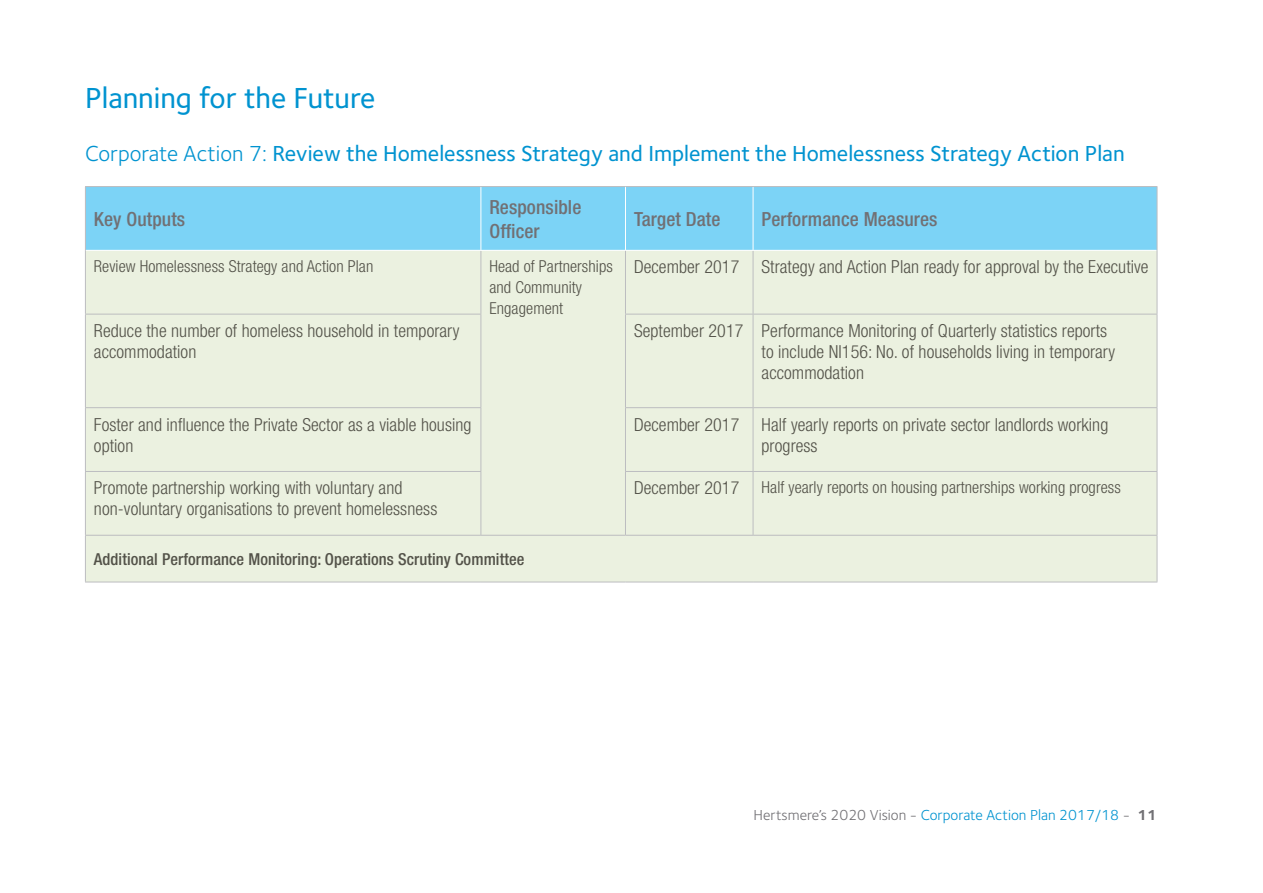
<style>
.page{position:relative;width:1263px;height:893px;background:#fff}
.page>*{position:absolute;margin:0;border:0;box-sizing:border-box;transform-origin:0 0}
.heading{font:500 30px "Foundry Sterling";color:#0093d0}
.corporate_action{font:500 22.5px "Foundry Sterling";color:#0093d0}
.table_txt_top{font:500 condensed 19.5px/24px "Helvetica Neue";letter-spacing:.005em;color:#717074}
.table_txt{font:300 condensed 18px/21px "Helvetica Neue";letter-spacing:.005em;color:#535249}
.table_txt-2{font:300 condensed 16.5px/21px "Helvetica Neue";letter-spacing:.005em;color:#535249}
.table_txt_2{font:500 condensed 16.5px "Helvetica Neue";letter-spacing:.005em;color:#535249}
.t1{font:15px "Foundry Sterling";color:#0093d0}
.s1{font-weight:400}
.s2{color:#717074}
.s3{font-weight:700;color:#717074}
</style>
<div class="page">
<div style="left:86px;top:187px;width:1071px;height:63px;background:#7cd3f6"></div>
<div style="left:86px;top:251px;width:1071px;height:331px;background:#ebf1e0"></div>
<hr style="left:480px;top:251px;width:1px;height:63px;background:#bcbdc0">
<hr style="left:625px;top:251px;width:1px;height:63px;background:#bcbdc0">
<hr style="left:753px;top:251px;width:1px;height:63px;background:#bcbdc0">
<hr style="left:85px;top:314px;width:396px;height:1px;background:#bcbdc0">
<hr style="left:480px;top:314px;width:1px;height:93px;background:#bcbdc0">
<hr style="left:625px;top:314px;width:128px;height:1px;background:#bcbdc0">
<hr style="left:625px;top:314px;width:1px;height:93px;background:#bcbdc0">
<hr style="left:753px;top:314px;width:404px;height:1px;background:#bcbdc0">
<hr style="left:753px;top:314px;width:1px;height:93px;background:#bcbdc0">
<hr style="left:85px;top:407px;width:396px;height:1px;background:#bcbdc0">
<hr style="left:480px;top:408px;width:1px;height:63px;background:#bcbdc0">
<hr style="left:625px;top:407px;width:128px;height:1px;background:#bcbdc0">
<hr style="left:625px;top:408px;width:1px;height:63px;background:#bcbdc0">
<hr style="left:753px;top:407px;width:404px;height:1px;background:#bcbdc0">
<hr style="left:753px;top:408px;width:1px;height:63px;background:#bcbdc0">
<hr style="left:85px;top:471px;width:396px;height:1px;background:#bcbdc0">
<hr style="left:480px;top:472px;width:1px;height:63px;background:#bcbdc0">
<hr style="left:625px;top:471px;width:128px;height:1px;background:#bcbdc0">
<hr style="left:625px;top:472px;width:1px;height:63px;background:#bcbdc0">
<hr style="left:753px;top:471px;width:404px;height:1px;background:#bcbdc0">
<hr style="left:753px;top:472px;width:1px;height:63px;background:#bcbdc0">
<hr style="left:85px;top:535px;width:396px;height:1px;background:#bcbdc0">
<hr style="left:481px;top:535px;width:144px;height:1px;background:#bcbdc0">
<hr style="left:625px;top:535px;width:128px;height:1px;background:#bcbdc0">
<hr style="left:753px;top:535px;width:404px;height:1px;background:#bcbdc0">
<hr style="left:480px;top:187px;width:1px;height:63px;background:#fff">
<hr style="left:625px;top:187px;width:1px;height:63px;background:#fff">
<hr style="left:753px;top:187px;width:1px;height:63px;background:#fff">
<hr style="left:85px;top:186px;width:396px;height:1px;background:#bcbdc0">
<hr style="left:85px;top:187px;width:1px;height:63px;background:#bcbdc0">
<hr style="left:481px;top:186px;width:144px;height:1px;background:#bcbdc0">
<hr style="left:625px;top:186px;width:128px;height:1px;background:#bcbdc0">
<hr style="left:753px;top:186px;width:404px;height:1px;background:#bcbdc0">
<hr style="left:1157px;top:187px;width:1px;height:63px;background:#bcbdc0">
<hr style="left:85px;top:250px;width:1px;height:64px;background:#bcbdc0">
<hr style="left:1157px;top:250px;width:1px;height:64px;background:#bcbdc0">
<hr style="left:85px;top:314px;width:1px;height:93px;background:#bcbdc0">
<hr style="left:1157px;top:314px;width:1px;height:93px;background:#bcbdc0">
<hr style="left:85px;top:408px;width:1px;height:63px;background:#bcbdc0">
<hr style="left:1157px;top:408px;width:1px;height:63px;background:#bcbdc0">
<hr style="left:85px;top:472px;width:1px;height:63px;background:#bcbdc0">
<hr style="left:1157px;top:472px;width:1px;height:63px;background:#bcbdc0">
<hr style="left:85px;top:536px;width:1px;height:46px;background:#bcbdc0">
<hr style="left:1157px;top:536px;width:1px;height:46px;background:#bcbdc0">
<hr style="left:85px;top:582px;width:396px;height:1px;background:#bcbdc0">
<hr style="left:481px;top:582px;width:144px;height:1px;background:#bcbdc0">
<hr style="left:625px;top:582px;width:128px;height:1px;background:#bcbdc0">
<hr style="left:753px;top:582px;width:404px;height:1px;background:#bcbdc0">
<p class="heading" style="left:85px;top:81px;width:292px">Planning for the Future</p>
<p class="corporate_action" style="left:85px;top:140px;width:1041px"><span class="s1">Corporate Action 7:</span> Review the Homelessness Strategy and Implement the Homelessness Strategy Action Plan</p>
<p class="table_txt_top" style="left:94px;top:207px;width:93px">Key Outputs</p>
<p class="table_txt_top" style="left:489px;top:195px;width:93px">Responsible<br>Officer</p>
<p class="table_txt_top" style="left:634px;top:207px;width:88px">Target Date</p>
<p class="table_txt_top" style="left:761px;top:207px;width:177px">Performance Measures</p>
<p class="table_txt-2" style="left:94px;top:255px;width:281px">Review Homelessness Strategy and Action Plan</p>
<p class="table_txt-2" style="left:489px;top:255px;width:125px">Head of Partnerships and Community<br>Engagement</p>
<p class="table_txt" style="left:634px;top:256px;width:107px">December 2017</p>
<p class="table_txt" style="left:761px;top:256px;width:388px">Strategy and Action Plan ready for approval by the Executive</p>
<p class="table_txt" style="left:94px;top:320px;width:367px">Reduce the number of homeless household in temporary accommodation</p>
<p class="table_txt" style="left:634px;top:320px;width:111px">September 2017</p>
<p class="table_txt" style="left:761px;top:320px;width:355px">Performance Monitoring of Quarterly statistics reports to include NI156: No. of households living in temporary accommodation</p>
<p class="table_txt" style="left:94px;top:413px;width:379px">Foster and influence the Private Sector as a viable housing option</p>
<p class="table_txt" style="left:634px;top:413px;width:107px">December 2017</p>
<p class="table_txt" style="left:761px;top:413px;width:348px">Half yearly reports on private sector landlords working progress</p>
<p class="table_txt" style="left:94px;top:477px;width:345px">Promote partnership working with voluntary and non-voluntary organisations to prevent homelessness</p>
<p class="table_txt" style="left:634px;top:477px;width:107px">December 2017</p>
<p class="table_txt-2" style="left:761px;top:477px;width:361px">Half yearly reports on housing partnerships working progress</p>
<p class="table_txt_2" style="left:94px;top:549px;width:432px">Additional Performance Monitoring: Operations Scrutiny Committee</p>
<p class="t1" style="left:754px;top:806px;width:405px"><span class="s2">Hertsmere’s 2020 Vision -</span> Corporate Action Plan 2017/18 <span class="s2">-</span> <span class="s3">11</span></p>
</div>
